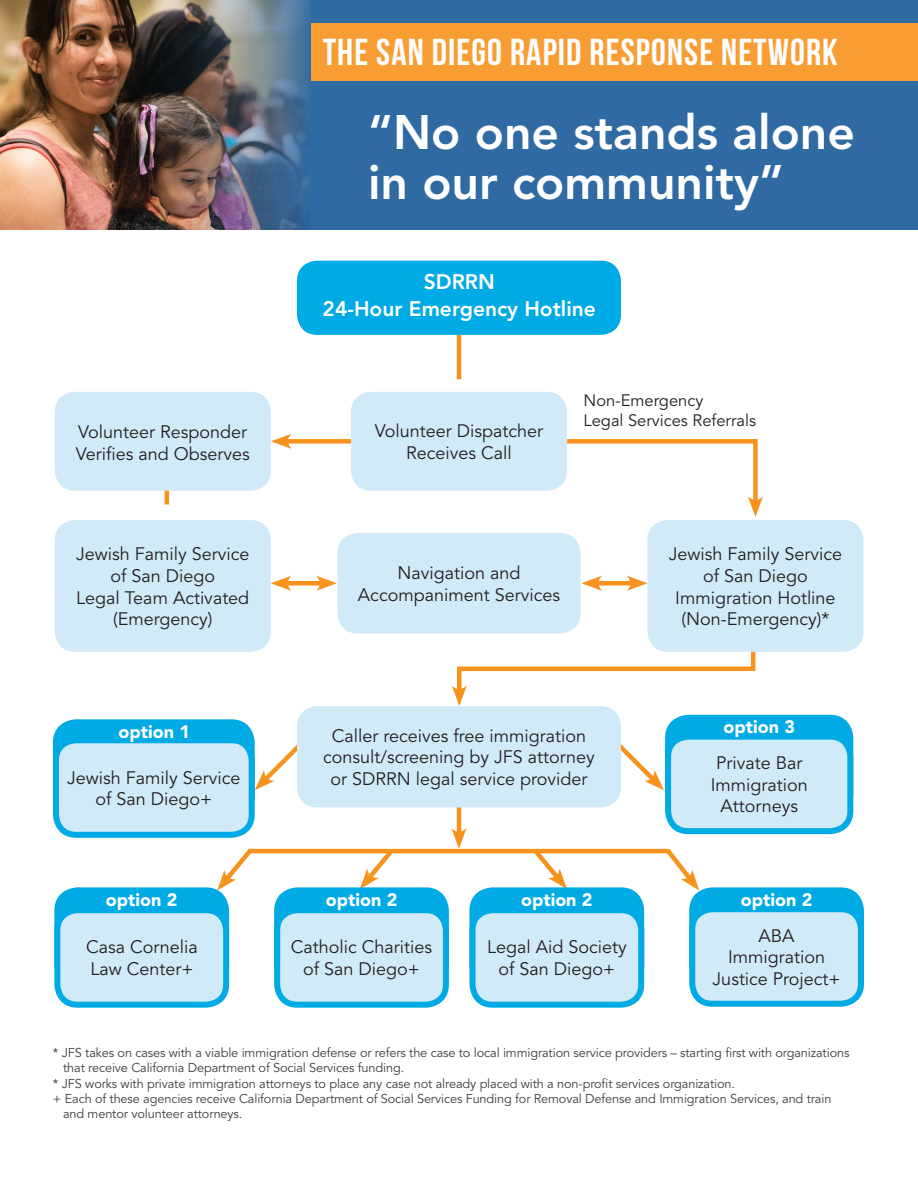
<style>
.page{position:relative;width:918px;height:1188px;background:#fff}
.page>*{position:absolute;margin:0;border:0;box-sizing:border-box;transform-origin:0 0}
.t1{font:800 48px/51px "Avenir LT Std";color:#fff}
.t2{font:700 37.5px "Bebas Neue";letter-spacing:.03em;color:#fff}
.t3{font:800 21px/27px "Avenir LT Std";color:#fff;text-align:center}
.t4{font:18px/21.6px "Avenir LT Std";color:#231f20;text-align:center}
.t5{font:900 18px "Avenir LT Std";color:#fff}
.t6{font:16.5px/19.8px "Avenir LT Std";color:#231f20}
.t7{font:12.75px/15.3px "Avenir LT Std";letter-spacing:-.01em;color:#3e3e3f}
</style>
<div class="page">
<div style="left:0;top:0;width:918px;height:229px;background:#2f6aa3"></div>
<img style="left:0;top:0;width:309px;height:229px">
<div style="left:311px;top:24px;width:607px;height:57px;background:#f89d33"></div>
<div style="left:297px;top:261px;width:324px;height:74px;background:#00abe5;border-radius:20px"></div>
<hr style="left:457px;top:803px;width:4px;height:33px;background:#f7931d">
<div style="left:668px;top:718px;width:182px;height:94px;background:#00abe5;border-radius:20px"></div>
<div style="left:665px;top:715px;width:188px;height:100px;border:6px solid #00abe5;border-radius:20px"></div>
<div style="left:57px;top:890px;width:169px;height:95px;background:#00abe5;border-radius:20px"></div>
<div style="left:54px;top:887px;width:175px;height:101px;border:6px solid #00abe5;border-radius:20px"></div>
<div style="left:57px;top:910px;width:169px;height:95px;background:#d1eaf8;border-radius:20px"></div>
<div style="left:54px;top:907px;width:175px;height:101px;border:6px solid #00abe5;border-radius:20px"></div>
<svg style="left:217px;top:828px;width:482px;height:63px"></svg>
<svg style="left:255px;top:744px;width:42px;height:46px"></svg>
<svg style="left:621px;top:744px;width:43px;height:46px"></svg>
<div style="left:338px;top:533px;width:242px;height:100px;background:#d1eaf8;border-radius:20px"></div>
<div style="left:351px;top:392px;width:216px;height:99px;background:#d1eaf8;border-radius:20px"></div>
<div style="left:55px;top:392px;width:216px;height:99px;background:#d1eaf8;border-radius:20px"></div>
<div style="left:647px;top:520px;width:216px;height:132px;background:#d1eaf8;border-radius:20px"></div>
<div style="left:668px;top:737px;width:182px;height:94px;background:#d1eaf8;border-radius:20px"></div>
<div style="left:665px;top:734px;width:188px;height:100px;border:6px solid #00abe5;border-radius:20px"></div>
<div style="left:297px;top:706px;width:324px;height:101px;background:#d1eaf8;border-radius:20px"></div>
<div style="left:55px;top:520px;width:216px;height:132px;background:#d1eaf8;border-radius:20px"></div>
<hr style="left:457px;top:335px;width:4px;height:44px;background:#f7931d">
<hr style="left:165px;top:491px;width:4px;height:13px;background:#f7931d">
<div style="left:283px;top:439px;width:68px;height:5px;background:#f7931d"></div>
<svg style="left:271px;top:434px;width:21px;height:15px"></svg>
<div style="left:283px;top:581px;width:41px;height:5px;background:#f7931d"></div>
<svg style="left:271px;top:576px;width:21px;height:15px"></svg>
<svg style="left:316px;top:576px;width:21px;height:15px"></svg>
<div style="left:594px;top:581px;width:41px;height:5px;background:#f7931d"></div>
<svg style="left:581px;top:576px;width:21px;height:15px"></svg>
<svg style="left:627px;top:576px;width:21px;height:15px"></svg>
<svg style="left:563px;top:439px;width:200px;height:78px"></svg>
<svg style="left:452px;top:647px;width:304px;height:59px"></svg>
<div style="left:56px;top:722px;width:196px;height:95px;background:#00abe5;border-radius:20px"></div>
<div style="left:53px;top:719px;width:202px;height:101px;border:6px solid #00abe5;border-radius:20px"></div>
<div style="left:56px;top:740px;width:196px;height:95px;background:#d1eaf8;border-radius:20px"></div>
<div style="left:53px;top:737px;width:202px;height:101px;border:6px solid #00abe5;border-radius:20px"></div>
<div style="left:277px;top:890px;width:169px;height:95px;background:#00abe5;border-radius:20px"></div>
<div style="left:274px;top:887px;width:175px;height:101px;border:6px solid #00abe5;border-radius:20px"></div>
<div style="left:277px;top:910px;width:169px;height:95px;background:#d1eaf8;border-radius:20px"></div>
<div style="left:274px;top:907px;width:175px;height:101px;border:6px solid #00abe5;border-radius:20px"></div>
<div style="left:472px;top:890px;width:169px;height:95px;background:#00abe5;border-radius:20px"></div>
<div style="left:469px;top:887px;width:175px;height:101px;border:6px solid #00abe5;border-radius:20px"></div>
<div style="left:472px;top:910px;width:169px;height:95px;background:#d1eaf8;border-radius:20px"></div>
<div style="left:469px;top:907px;width:175px;height:101px;border:6px solid #00abe5;border-radius:20px"></div>
<div style="left:692px;top:890px;width:169px;height:95px;background:#00abe5;border-radius:20px"></div>
<div style="left:689px;top:887px;width:175px;height:101px;border:6px solid #00abe5;border-radius:20px"></div>
<div style="left:692px;top:909px;width:169px;height:95px;background:#d1eaf8;border-radius:20px"></div>
<div style="left:689px;top:906px;width:175px;height:101px;border:6px solid #00abe5;border-radius:20px"></div>
<p class="t2" style="left:323px;top:31px;width:516px">THE SAN DIEGO RAPID RESPONSE NETWORK</p>
<p class="t1" style="left:368px;top:106px;width:488px">“No one stands alone in our community”</p>
<p class="t4" style="left:76px;top:422px;width:176px;text-align:left">Volunteer Responder<br>Verifes and Observes</p>
<p class="t3" style="left:323px;top:268px;width:275px">SDRRN<br>24-Hour Emergency Hotline</p>
<p class="t4" style="left:375px;top:421px;width:170px">Volunteer Dispatcher<br>Receives Call</p>
<p class="t6" style="left:584px;top:391px;width:174px">Non-Emergency<br>Legal Services Referrals</p>
<p class="t4" style="left:76px;top:544px;width:175px">Jewish Family Service of San Diego<br>Legal Team Activated (Emergency)</p>
<p class="t4" style="left:669px;top:544px;width:175px">Jewish Family Service of San Diego<br>Immigration Hotline (Non-Emergency)*</p>
<p class="t4" style="left:358px;top:563px;width:204px">Navigation and<br>Accompaniment Services</p>
<p class="t5" style="left:119px;top:721px;width:73px">option 1</p>
<p class="t4" style="left:67px;top:767px;width:175px">Jewish Family Service of San Diego+</p>
<p class="t4" style="left:323px;top:725px;width:273px">Caller receives free immigration consult/screening by JFS attorney or SDRRN legal service provider</p>
<p class="t5" style="left:723px;top:716px;width:73px">option 3</p>
<p class="t4" style="left:711px;top:753px;width:99px">Private Bar<br>Immigration<br>Attorneys</p>
<p class="t5" style="left:106px;top:889px;width:73px">option 2</p>
<p class="t5" style="left:326px;top:889px;width:73px">option 2</p>
<p class="t5" style="left:521px;top:889px;width:73px">option 2</p>
<p class="t5" style="left:741px;top:889px;width:73px">option 2</p>
<p class="t4" style="left:86px;top:937px;width:113px;text-align:left">Casa Cornelia<br>Law Center+</p>
<p class="t4" style="left:291px;top:937px;width:143px">Catholic Charities of San Diego+</p>
<p class="t4" style="left:487px;top:937px;width:141px">Legal Aid Society of San Diego+</p>
<p class="t4" style="left:713px;top:925px;width:129px">ABA<br>Immigration<br>Justice Project+</p>
<p class="t7" style="left:63px;top:1045px;width:788px;text-indent:-10px">* JFS takes on cases with a viable immigration defense or refers the case to local immigration service providers – starting frst with organizations that receive California Department of Social Services funding.</p>
<p class="t7" style="left:53px;top:1076px;width:684px">* JFS works with private immigration attorneys to place any case not already placed with a non-proft services organization.</p>
<p class="t7" style="left:63px;top:1091px;width:770px;text-indent:-10px">+ Each of these agencies receive California Department of Social Services Funding for Removal Defense and Immigration Services, and train and mentor volunteer attorneys.</p>
</div>
